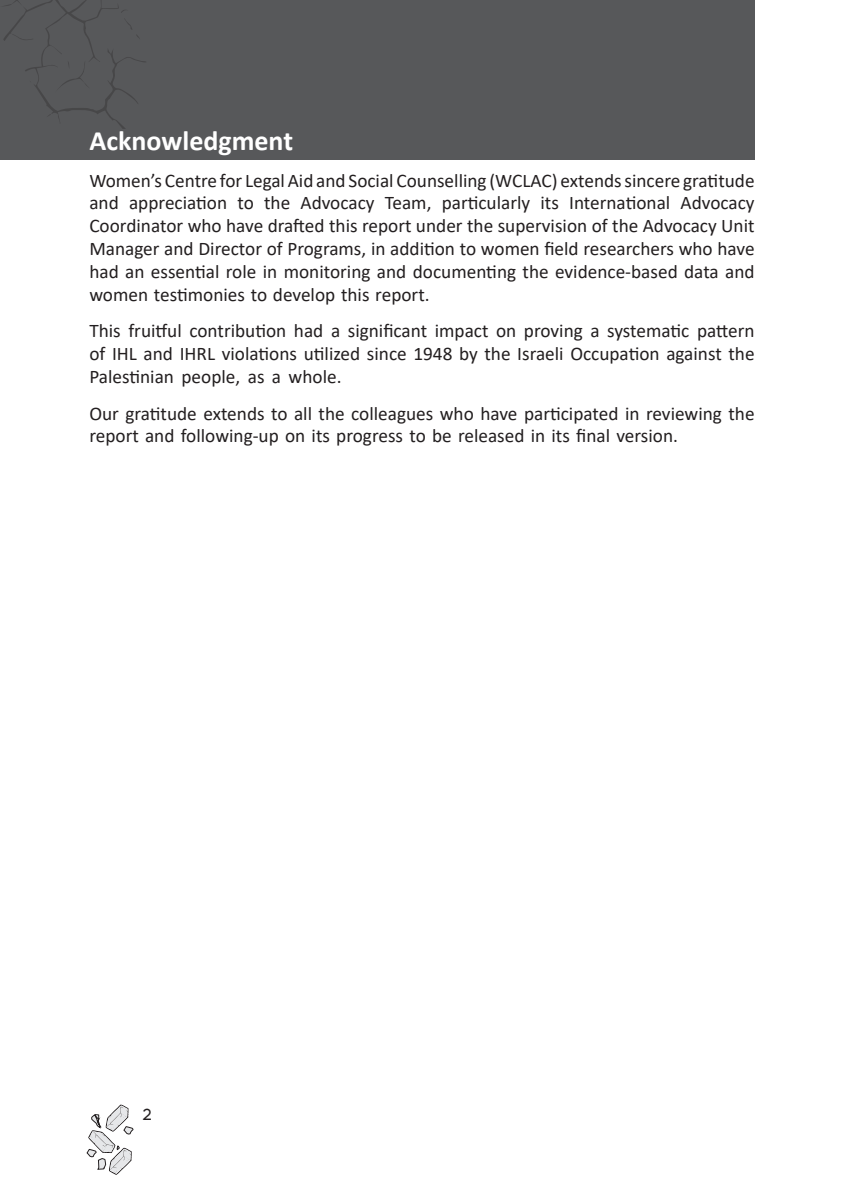
<style>
.page{position:relative;width:844px;height:1191px;background:#fff}
.page>*{position:absolute;margin:0;border:0;box-sizing:border-box;transform-origin:0 0}
.t1{font:700 28px "Calibri";color:#fff}
.t2{font:19.25px/22.8px "Calibri";color:#231f20;text-align:justify}
.t3{font:15.22px "Madani Arabic";color:#231f20}
</style>
<div class="page">
<svg style="left:87px;top:1104px;width:46px;height:70px"></svg>
<div style="left:0;top:0;width:754px;height:160px;background:#57585a"></div>
<svg style="left:3px;top:0;width:143px;height:129px"></svg>
<h1 class="t1" style="left:89px;top:121px;width:205px">Acknowledgment</h1>
<p class="t2" style="left:89px;top:168px;width:666px">Women’s Centre for Legal Aid and Social Counselling (WCLAC) extends sincere gratitude and appreciation to the Advocacy Team, particularly its International Advocacy Coordinator who have drafted this report under the supervision of the Advocacy Unit Manager and Director of Programs, in addition to women field researchers who have had an essential role in monitoring and documenting the evidence-based data and women testimonies to develop this report.</p>
<p class="t2" style="left:89px;top:319px;width:666px">This fruitful contribution had a significant impact on proving a systematic pattern of IHL and IHRL violations utilized since 1948 by the Israeli Occupation against the Palestinian people, as a whole.</p>
<p class="t2" style="left:89px;top:401px;width:666px">Our gratitude extends to all the colleagues who have participated in reviewing the report and following-up on its progress to be released in its final version.</p>
<p class="t3" style="left:143px;top:1102px;width:11px">2</p>
</div>
